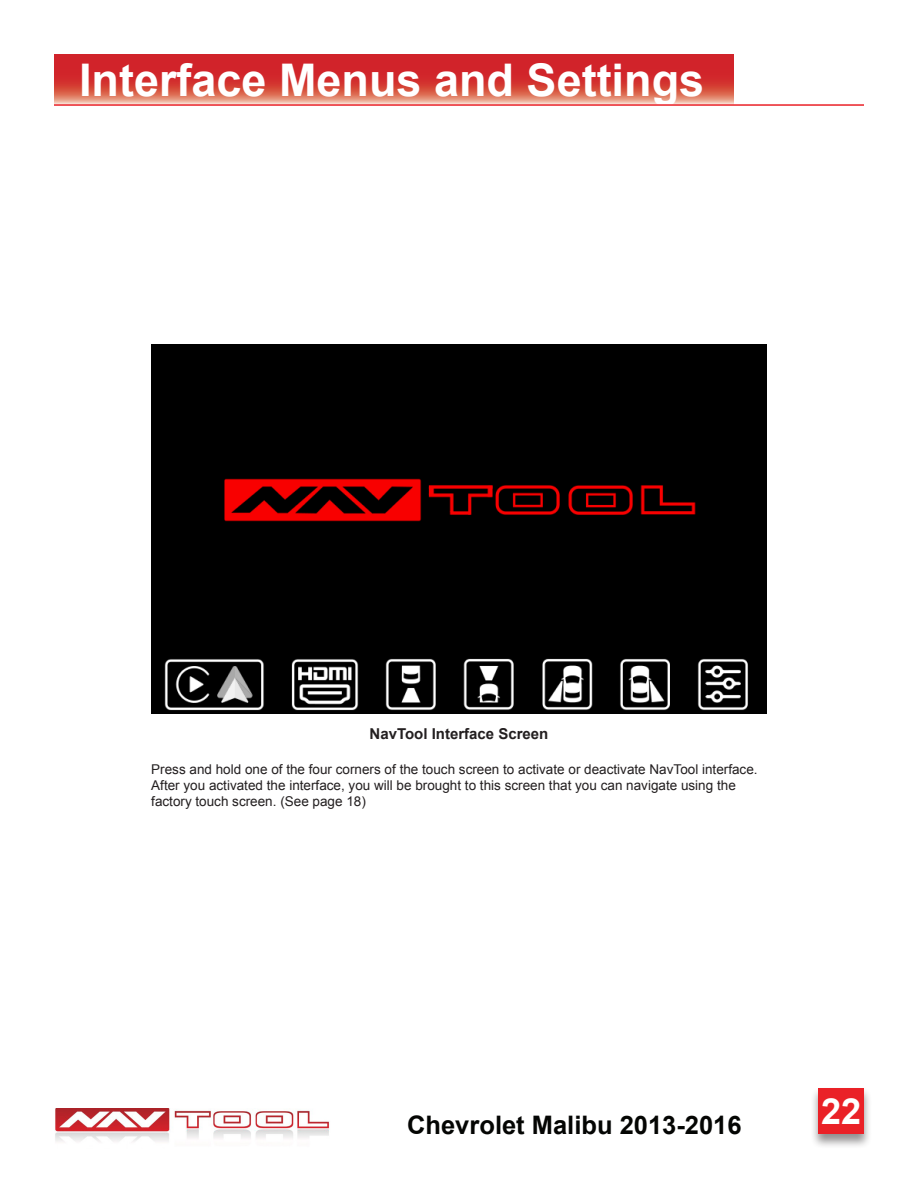
<style>
.page{position:relative;width:918px;height:1188px;background:#fff}
.page>*{position:absolute;margin:0;border:0;box-sizing:border-box;transform-origin:0 0}
.t1{font:700 45px "Arial";color:#fff}
.t2{font:700 36px "Arial";color:#fff}
.t3{font:700 25.5px "Arial";color:#040503}
.t4{font:700 15px "Arial";color:#231f20}
.Text{font:13.5px/16.2px "Arial";color:#231f20}
</style>
<div class="page">
<img style="left:55px;top:1108px;width:275px;height:34px">
<div style="left:810px;top:1087px;width:62px;height:62px;background:#231f20;opacity:.5"></div>
<div style="left:818px;top:1088px;width:46px;height:46px;background:#ea2127"></div>
<img style="left:151px;top:344px;width:616px;height:370px">
<svg style="left:54px;top:54px;width:679px;height:50px;background:#d74540"></svg>
<hr style="left:54px;top:104px;width:810px;height:2px;background:#ea2127">
<p class="t1" style="left:79px;top:50px;width:627px">Interface Menus and Settings</p>
<p class="t4" style="left:370px;top:724px;width:180px">NavTool Interface Screen</p>
<p class="Text" style="left:151px;top:761px;width:608px">Press and hold one of the four corners of the touch screen to activate or deactivate NavTool interface.<br>After you activated the interface, you will be brought to this screen that you can navigate using the factory touch screen. (See page 18)</p>
<h3 class="t3" style="left:407px;top:1108px;width:336px">Chevrolet Malibu 2013-2016</h3>
<h2 class="t2" style="left:821px;top:1088px;width:42px">22</h2>
</div>
